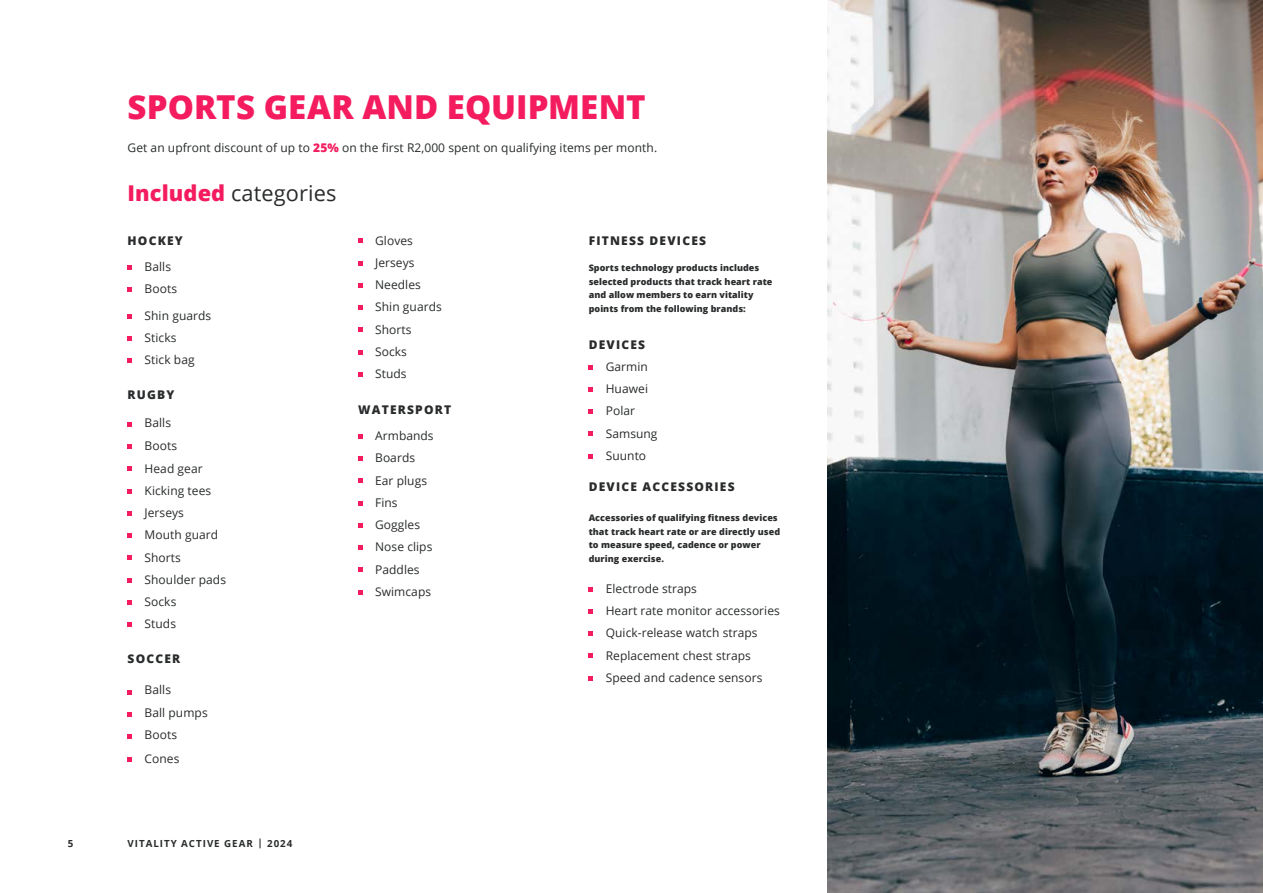
<style>
.page{position:relative;width:1263px;height:893px;background:#fff}
.page>*{position:absolute;margin:0;border:0;box-sizing:border-box;transform-origin:0 0}
.t1{font:800 33px "Open Sans";color:#f41c5e}
.t2{font:21.75px "Open Sans";letter-spacing:.005em;color:#292b2c}
.t3{font:12px/22.2px "Open Sans";letter-spacing:.005em;color:#292b2c}
.t4{font:800 12px "Open Sans";letter-spacing:.1em;color:#292b2c}
.t5{font:700 9.75px "Open Sans";letter-spacing:.1em;color:#292b2c}
.t6{font:800 9px/13.5px "Open Sans";letter-spacing:.005em;color:#292b2c}
.s1{font-weight:800;color:#f41c5e}
</style>
<div class="page">
<img style="left:828px;top:0;width:435px;height:893px">
<svg style="left:128px;top:265px;width:4px;height:5px"></svg>
<svg style="left:128px;top:288px;width:4px;height:4px"></svg>
<svg style="left:128px;top:314px;width:4px;height:4px"></svg>
<svg style="left:128px;top:336px;width:4px;height:5px"></svg>
<svg style="left:128px;top:359px;width:4px;height:4px"></svg>
<svg style="left:128px;top:422px;width:4px;height:5px"></svg>
<svg style="left:128px;top:445px;width:4px;height:4px"></svg>
<svg style="left:128px;top:467px;width:4px;height:4px"></svg>
<svg style="left:128px;top:489px;width:4px;height:4px"></svg>
<svg style="left:128px;top:511px;width:4px;height:5px"></svg>
<svg style="left:128px;top:534px;width:4px;height:4px"></svg>
<svg style="left:128px;top:556px;width:4px;height:4px"></svg>
<svg style="left:128px;top:578px;width:4px;height:4px"></svg>
<svg style="left:128px;top:600px;width:4px;height:5px"></svg>
<svg style="left:128px;top:623px;width:4px;height:4px"></svg>
<svg style="left:128px;top:690px;width:4px;height:4px"></svg>
<svg style="left:128px;top:712px;width:4px;height:5px"></svg>
<svg style="left:128px;top:735px;width:4px;height:4px"></svg>
<svg style="left:128px;top:757px;width:4px;height:4px"></svg>
<svg style="left:358px;top:239px;width:4px;height:4px"></svg>
<svg style="left:358px;top:261px;width:4px;height:4px"></svg>
<svg style="left:358px;top:283px;width:4px;height:5px"></svg>
<svg style="left:358px;top:306px;width:4px;height:4px"></svg>
<svg style="left:358px;top:328px;width:4px;height:4px"></svg>
<svg style="left:358px;top:350px;width:4px;height:4px"></svg>
<svg style="left:358px;top:372px;width:4px;height:5px"></svg>
<svg style="left:358px;top:434px;width:4px;height:5px"></svg>
<svg style="left:358px;top:457px;width:4px;height:4px"></svg>
<svg style="left:358px;top:479px;width:4px;height:4px"></svg>
<svg style="left:358px;top:501px;width:4px;height:4px"></svg>
<svg style="left:358px;top:523px;width:4px;height:5px"></svg>
<svg style="left:358px;top:546px;width:4px;height:4px"></svg>
<svg style="left:358px;top:568px;width:4px;height:4px"></svg>
<svg style="left:358px;top:590px;width:4px;height:4px"></svg>
<svg style="left:589px;top:365px;width:4px;height:4px"></svg>
<svg style="left:589px;top:387px;width:4px;height:5px"></svg>
<svg style="left:589px;top:410px;width:4px;height:4px"></svg>
<svg style="left:589px;top:432px;width:4px;height:4px"></svg>
<svg style="left:589px;top:454px;width:4px;height:4px"></svg>
<svg style="left:589px;top:587px;width:4px;height:4px"></svg>
<svg style="left:589px;top:609px;width:4px;height:5px"></svg>
<svg style="left:589px;top:632px;width:4px;height:4px"></svg>
<svg style="left:589px;top:654px;width:4px;height:4px"></svg>
<svg style="left:589px;top:676px;width:4px;height:4px"></svg>
<h1 class="t1" style="left:128px;top:82px;width:520px">SPORTS GEAR AND EQUIPMENT</h1>
<p class="t3" style="left:128px;top:137px;width:531px">Get an upfront discount of up to <span class="s1">25%</span> on the first R2,000 spent on qualifying items per month.</p>
<h2 class="t2" style="left:128px;top:179px;width:210px"><span class="s1">Included</span> categories</h2>
<p class="t4" style="left:128px;top:231px;width:57px">HOCKEY</p>
<p class="t3" style="left:145px;top:255px;width:34px">Balls<br>Boots</p>
<p class="t3" style="left:145px;top:304px;width:68px">Shin guards<br>Sticks<br>Stick bag</p>
<p class="t4" style="left:128px;top:385px;width:48px">RUGBY</p>
<p class="t3" style="left:145px;top:410px;width:34px;line-height:23.7px">Balls<br>Boots</p>
<p class="t3" style="left:145px;top:457px;width:83px">Head gear<br>Kicking tees<br>Jerseys<br>Mouth guard<br>Shorts<br>Shoulder pads<br>Socks<br>Studs</p>
<p class="t4" style="left:128px;top:650px;width:54px">SOCCER</p>
<p class="t3" style="left:145px;top:679px;width:65px">Balls<br>Ball pumps<br>Boots</p>
<p class="t3" style="left:145px;top:747px;width:36px">Cones</p>
<p class="t5" style="left:68px;top:837px;width:7px">5</p>
<p class="t5" style="left:128px;top:837px;width:166px">VITALITY ACTIVE GEAR | 2024</p>
<p class="t3" style="left:375px;top:229px;width:68px">Gloves<br>Jerseys<br>Needles<br>Shin guards<br>Shorts<br>Socks<br>Studs</p>
<p class="t4" style="left:358px;top:400px;width:95px">WATERSPORT</p>
<p class="t3" style="left:375px;top:424px;width:60px">Armbands<br>Boards<br>Ear plugs<br>Fins<br>Goggles<br>Nose clips<br>Paddles<br>Swimcaps</p>
<p class="t4" style="left:589px;top:231px;width:119px">FITNESS DEVICES</p>
<p class="t6" style="left:589px;top:261px;width:185px">Sports technology products includes selected products that track heart rate and allow members to earn vitality points from the following brands:</p>
<p class="t4" style="left:589px;top:335px;width:58px">DEVICES</p>
<p class="t3" style="left:606px;top:355px;width:53px">Garmin<br>Huawei<br>Polar<br>Samsung<br>Suunto</p>
<p class="t4" style="left:589px;top:477px;width:147px">DEVICE ACCESSORIES</p>
<p class="t6" style="left:589px;top:511px;width:193px">Accessories of qualifying fitness devices that track heart rate or are directly used to measure speed, cadence or power during exercise.</p>
<p class="t3" style="left:606px;top:577px;width:176px">Electrode straps<br>Heart rate monitor accessories<br>Quick-release watch straps<br>Replacement chest straps<br>Speed and cadence sensors</p>
</div>
